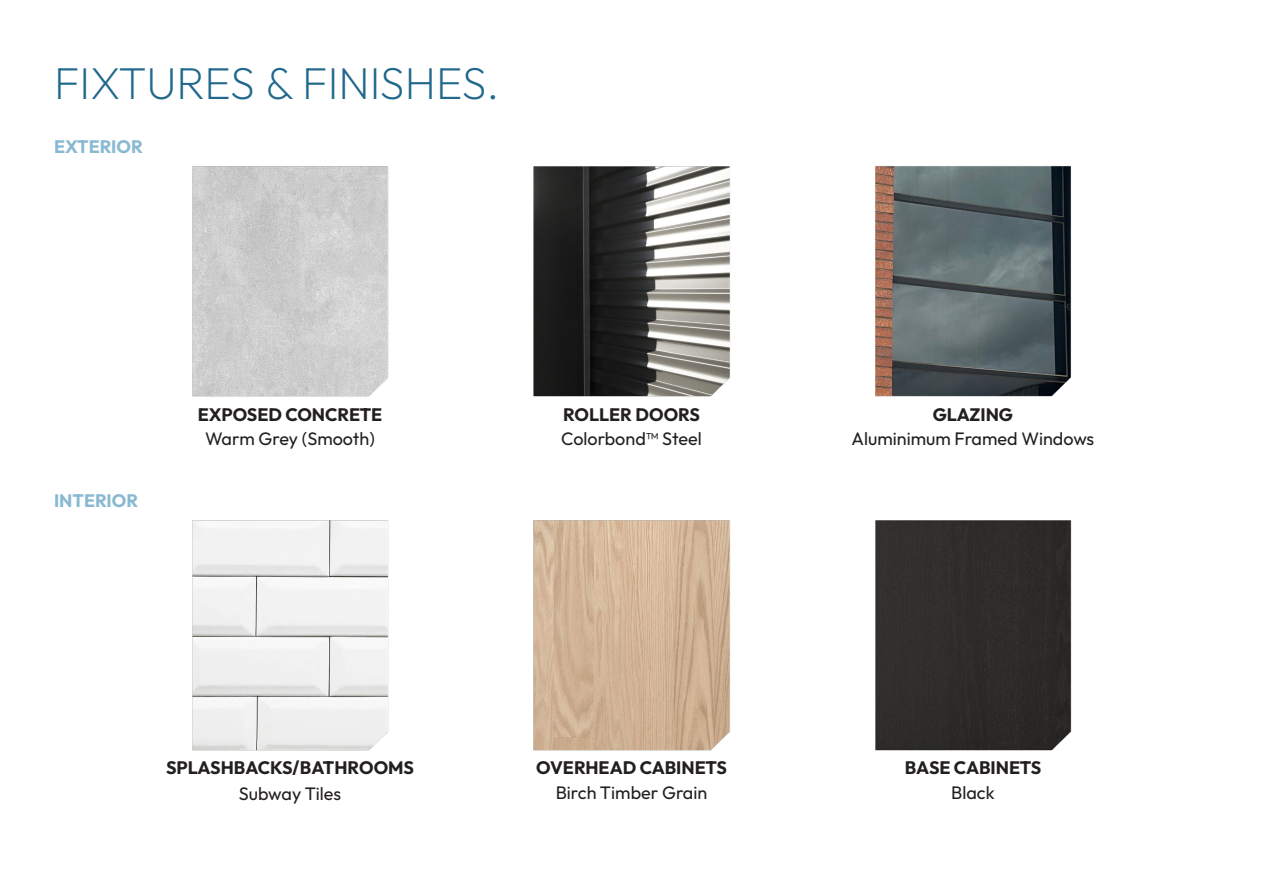
<style>
.page{position:relative;width:1263px;height:893px;background:#fff}
.page>*{position:absolute;margin:0;border:0;box-sizing:border-box;transform-origin:0 0}
.t1{font:200 45px "Outfit";color:#20688c}
.t2{font:18px "Outfit";color:#231f20}
.t3{font:700 18px "Outfit";color:#231f20}
.t4{font:700 18px "Outfit";color:#89b9d2}
</style>
<div class="page">
<img style="left:875px;top:166px;width:196px;height:231px">
<img style="left:533px;top:166px;width:197px;height:231px">
<img style="left:192px;top:166px;width:197px;height:231px">
<div style="left:875px;top:520px;width:197px;height:231px;background:#2e2d2a"></div>
<img style="left:533px;top:520px;width:197px;height:231px">
<img style="left:192px;top:520px;width:197px;height:231px">
<p class="t1" style="left:54px;top:56px;width:447px">FIXTURES &amp; FINISHES.</p>
<p class="t4" style="left:54px;top:135px;width:90px">EXTERIOR</p>
<p class="t4" style="left:54px;top:488px;width:86px">INTERIOR</p>
<p class="t3" style="left:198px;top:402px;width:186px">EXPOSED CONCRETE</p>
<p class="t3" style="left:563px;top:402px;width:138px">ROLLER DOORS</p>
<p class="t3" style="left:933px;top:402px;width:82px">GLAZING</p>
<p class="t2" style="left:205px;top:427px;width:171px">Warm Grey (Smooth)</p>
<p class="t2" style="left:561px;top:427px;width:142px">Colorbond™ Steel</p>
<p class="t2" style="left:851px;top:427px;width:244px">Aluminimum Framed Windows</p>
<p class="t3" style="left:166px;top:756px;width:249px">SPLASHBACKS/BATHROOMS</p>
<p class="t3" style="left:536px;top:756px;width:192px">OVERHEAD CABINETS</p>
<p class="t3" style="left:905px;top:756px;width:138px">BASE CABINETS</p>
<p class="t2" style="left:239px;top:782px;width:104px">Subway Tiles</p>
<p class="t2" style="left:556px;top:781px;width:153px">Birch Timber Grain</p>
<p class="t2" style="left:951px;top:781px;width:45px">Black</p>
</div>
